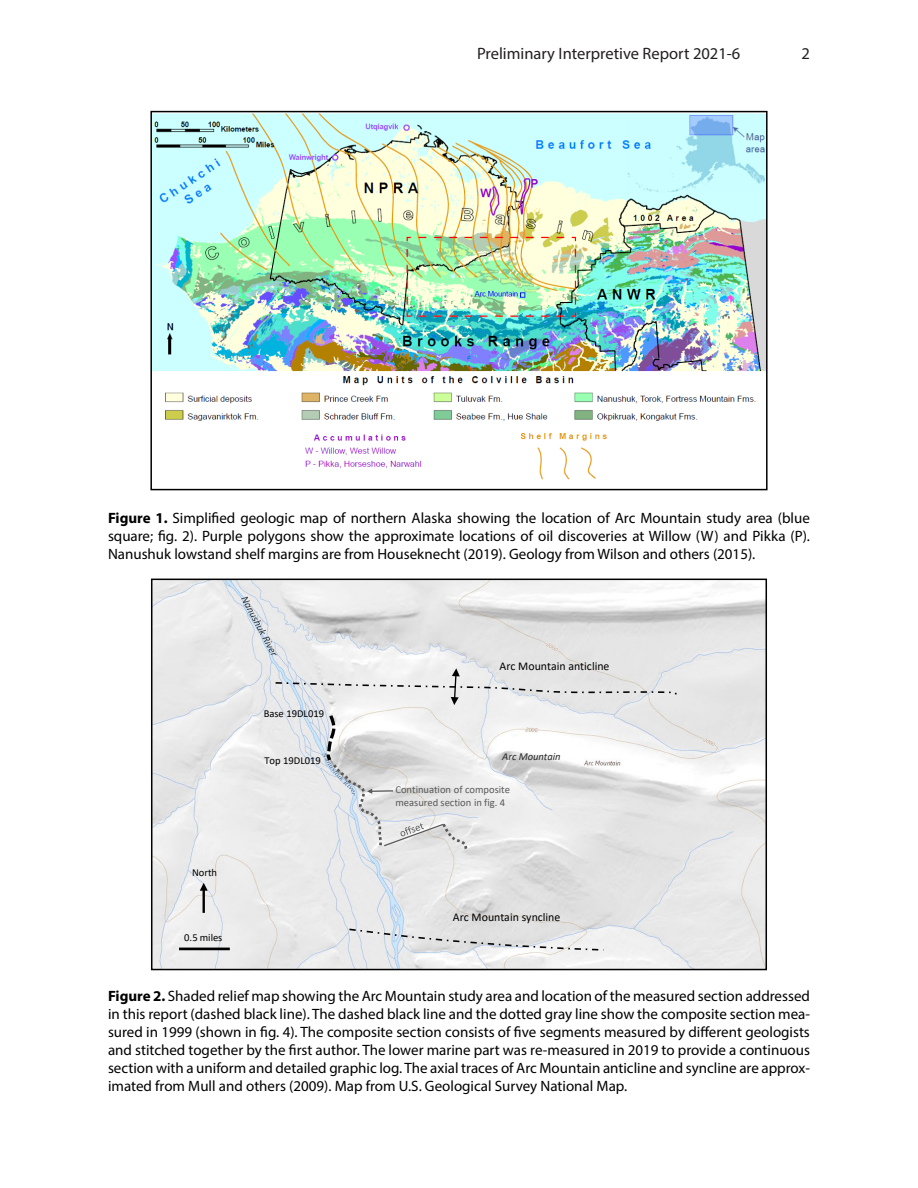
<style>
.page{position:relative;width:918px;height:1188px;background:#fff}
.page>*{position:absolute;margin:0;border:0;box-sizing:border-box;transform-origin:0 0}
.t1{font:16.5px "Myriad Pro";color:#231f20}
.t2{font:15.75px "Calibri";color:#000}
.Captions{font:15px/18px "Myriad Pro";color:#000;text-align:justify}
.t3{font:11.85px "Calibri";color:#000}
.t4{font:10.65px/12.6px "Calibri";letter-spacing:-.005em;color:#595959}
.t5{font:10.65px "Calibri";color:#000}
.t6{font:italic 10.65px "Calibri";letter-spacing:-.005em;color:#262626}
.s1{font-weight:700}
</style>
<div class="page">
<img style="left:153px;top:114px;width:612px;height:366px">
<div style="left:150px;top:111px;width:618px;height:379px;border:2px solid #000"></div>
<svg style="left:154px;top:582px;width:610px;height:385px"></svg>
<hr style="left:179px;top:948px;width:51px;height:2px;background:#000">
<hr style="left:203px;top:889px;width:2px;height:24px;background:#000">
<svg style="left:200px;top:883px;width:8px;height:8px"></svg>
<svg style="left:325px;top:712px;width:145px;height:141px"></svg>
<svg style="left:274px;top:668px;width:404px;height:37px"></svg>
<svg style="left:241px;top:597px;width:36px;height:58px;background:#d6dadf"></svg>
<svg style="left:348px;top:928px;width:257px;height:24px"></svg>
<div style="left:151px;top:579px;width:616px;height:391px;border:2px solid #000"></div>
<p class="t1" style="left:477px;top:43px;width:265px">Preliminary Interpretive Report 2021-6</p>
<p class="t1" style="left:802px;top:43px;width:10px">2</p>
<p class="Captions" style="left:108px;top:509px;width:704px"><span class="s1">Figure 1.</span> Simplified geologic map of northern Alaska showing the location of Arc Mountain study area (blue square; fig. 2). Purple polygons show the approximate locations of oil discoveries at Willow (W) and Pikka (P).<br>Nanushuk lowstand shelf margins are from Houseknecht (2019). Geology from Wilson and others (2015).</p>
<p class="t2" style="left:150px;top:530px;width:57px">Figure 1.</p>
<p class="t5" style="left:192px;top:866px;width:27px">North</p>
<p class="t5" style="left:184px;top:930px;width:40px">0.5 miles</p>
<p class="t5" style="left:264px;top:706px;width:62px">Base 19DL019</p>
<p class="t5" style="left:264px;top:753px;width:58px">Top 19DL019</p>
<p class="t3" style="left:500px;top:658px;width:111px">Arc Mountain anticline</p>
<p class="t6" style="left:502px;top:749px;width:60px">Arc Mountain</p>
<p class="t4" style="left:395px;top:783px;width:116px">Continuation of composite measured section in fig. 4</p>
<p class="t3" style="left:453px;top:908px;width:109px">Arc Mountain syncline</p>
<p class="t2" style="left:149px;top:977px;width:53px">Figure 2</p>
<p class="Captions" style="left:108px;top:987px;width:704px"><span class="s1">Figure 2.</span> Shaded relief map showing the Arc Mountain study area and location of the measured section addressed in this report (dashed black line). The dashed black line and the dotted gray line show the composite section mea&shy;sured in 1999 (shown in fig. 4). The composite section consists of five segments measured by different geologists and stitched together by the first author. The lower marine part was re-measured in 2019 to provide a continuous section with a uniform and detailed graphic log. The axial traces of Arc Mountain anticline and syncline are approx&shy;imated from Mull and others (2009). Map from U.S. Geological Survey National Map.</p>
</div>
